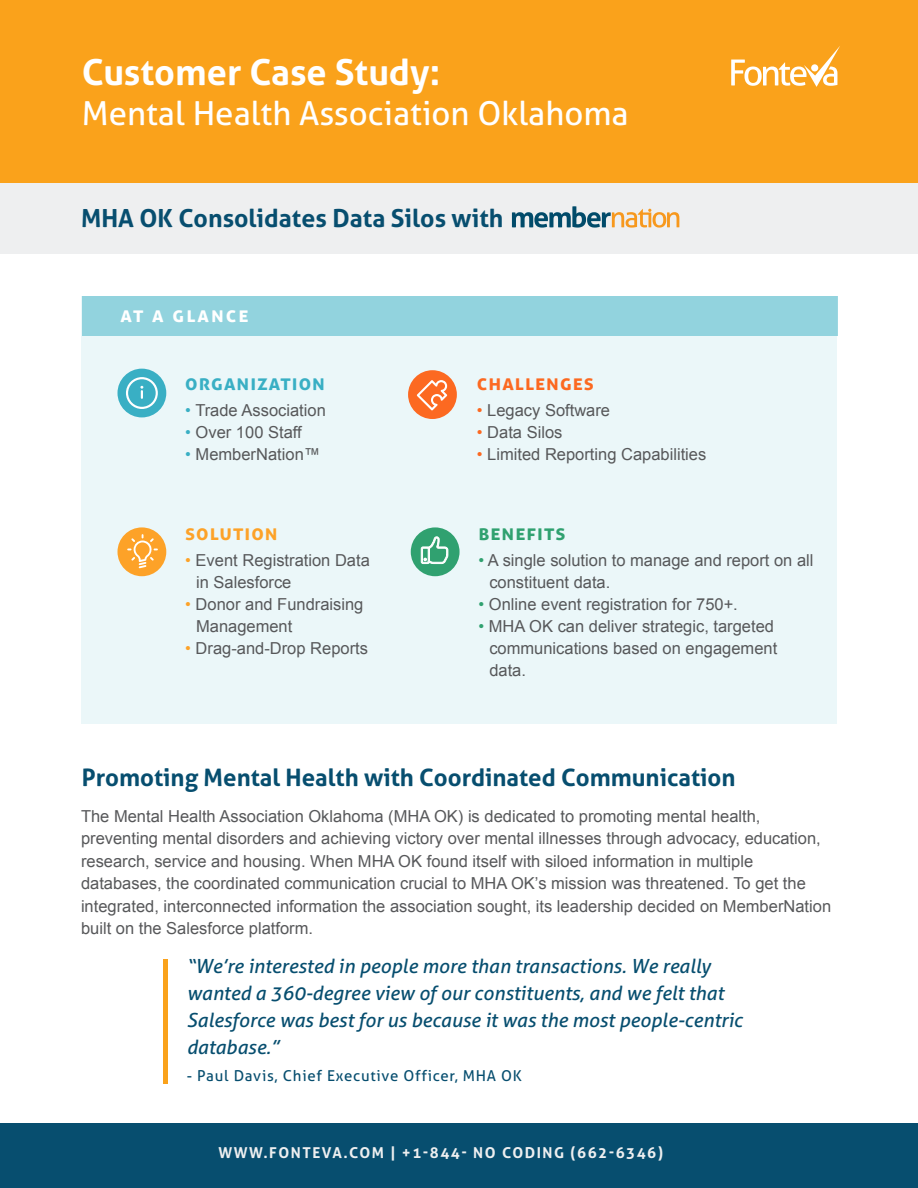
<style>
.page{position:relative;width:918px;height:1188px;background:#fff}
.page>*{position:absolute;margin:0;border:0;box-sizing:border-box;transform-origin:0 0}
.t1{font:700 36px "Aller";color:#fff}
.t2{font:33px "Aller";color:#fff}
.t3{font:700 24.9px "Aller";color:#074e6f}
.t4{font:700 24px "Aller";color:#074e6f}
.Paragraph_Style_1{font:700 21px "Aller";letter-spacing:.05em;color:#39afc4}
.Paragraph_Style_1-2{font:700 21px "Aller";color:#fc6921}
.Paragraph_Style_1-3{font:700 21px "Aller";color:#fff}
.Paragraph_Style_1-4{font:700 21px "Aller";color:#fda228}
.Paragraph_Style_1-5{font:700 21px "Aller";color:#30a170}
.t5{font:italic 19.5px/27px "Aller";color:#074e6f}
.t6{font:16.5px/22.5px "Arial";color:#57585a}
.Paragraph_Style_1-6{font:700 15px "Aller";letter-spacing:.1em;color:#eeeff0}
.t7{font:15px "Aller";letter-spacing:.05em;color:#074e6f}
.s1{color:#39afc4}
.s2{color:#fc6921}
.s3{color:#fda228}
.s4{color:#30a170}
</style>
<div class="page">
<div style="left:0;top:0;width:918px;height:246px;background:#faa21b"></div>
<div style="left:0;top:183px;width:918px;height:71px;background:#eeeff0"></div>
<div style="left:82px;top:297px;width:755px;height:427px;background:#ebf7f9"></div>
<svg style="left:731px;top:46px;width:109px;height:41px"></svg>
<div style="left:117px;top:369px;width:49px;height:48px;background:#39afc4;border-radius:50%"></div>
<div style="left:117px;top:527px;width:49px;height:49px;background:#fda228;border-radius:50%"></div>
<div style="left:411px;top:527px;width:49px;height:49px;background:#30a170;border-radius:50%"></div>
<div style="left:408px;top:370px;width:49px;height:49px;background:#fc6921;border-radius:50%"></div>
<svg style="left:417px;top:380px;width:31px;height:30px"></svg>
<svg style="left:127px;top:534px;width:31px;height:34px"></svg>
<svg style="left:126px;top:377px;width:32px;height:32px"></svg>
<hr style="left:163px;top:959px;width:4px;height:124px;background:#faa21b">
<div style="left:0;top:1123px;width:918px;height:65px;background:#074e6f"></div>
<svg style="left:421px;top:536px;width:27px;height:28px"></svg>
<div style="left:83px;top:296px;width:755px;height:39px;background:#92d3de"></div>
<svg style="left:512px;top:206px;width:167px;height:22px"></svg>
<p class="t1" style="left:82px;top:50px;width:360px">Customer Case Study:</p>
<p class="t2" style="left:82px;top:93px;width:548px">Mental Health Association Oklahoma</p>
<p class="t3" style="left:81px;top:202px;width:424px">MHA OK Consolidates Data Silos with</p>
<p class="Paragraph_Style_1-3" style="left:121px;top:302px;width:130px">At a glance</p>
<p class="Paragraph_Style_1" style="left:185px;top:370px;width:141px">Organization</p>
<p class="Paragraph_Style_1-2" style="left:477px;top:370px;width:118px">Challenges</p>
<p class="t6" style="left:185px;top:399px;width:142px"><span class="s1">•</span> Trade Association</p>
<p class="t6" style="left:185px;top:421px;width:118px"><span class="s1">•</span> Over 100 Staff</p>
<p class="t6" style="left:185px;top:443px;width:137px"><span class="s1">•</span> MemberNation™</p>
<p class="t6" style="left:477px;top:399px;width:135px"><span class="s2">•</span> Legacy Software</p>
<p class="t6" style="left:477px;top:421px;width:87px"><span class="s2">•</span> Data Silos</p>
<p class="t6" style="left:477px;top:443px;width:231px"><span class="s2">•</span> Limited Reporting Capabilities</p>
<p class="Paragraph_Style_1-4" style="left:185px;top:520px;width:94px">Solution</p>
<p class="Paragraph_Style_1-5" style="left:479px;top:520px;width:88px">Benefits</p>
<p class="t6" style="left:185px;top:549px;width:186px"><span class="s3">•</span> Event Registration Data</p>
<p class="t6" style="left:196px;top:571px;width:97px">in Salesforce</p>
<p class="t6" style="left:185px;top:593px;width:180px"><span class="s3">•</span> Donor and Fundraising</p>
<p class="t6" style="left:196px;top:615px;width:98px">Management</p>
<p class="t6" style="left:185px;top:637px;width:184px"><span class="s3">•</span> Drag-and-Drop Reports</p>
<p class="t6" style="left:479px;top:549px;width:337px"><span class="s4">•</span> A single solution to manage and report on all</p>
<p class="t6" style="left:489px;top:571px;width:123px">constituent data.</p>
<p class="t6" style="left:479px;top:593px;width:261px"><span class="s4">•</span> Online event registration for 750+.</p>
<p class="t6" style="left:479px;top:615px;width:297px"><span class="s4">•</span> MHA OK can deliver strategic, targeted</p>
<p class="t6" style="left:489px;top:637px;width:289px">communications based on engagement</p>
<p class="t6" style="left:489px;top:660px;width:38px">data.</p>
<p class="t4" style="left:82px;top:763px;width:655px">Promoting Mental Health with Coordinated Communication</p>
<p class="t6" style="left:81px;top:805px;width:752px">The Mental Health Association Oklahoma (MHA OK) is dedicated to promoting mental health, preventing mental disorders and achieving victory over mental illnesses through advocacy, education, research, service and housing. When MHA OK found itself with siloed information in multiple databases, the coordinated communication crucial to MHA OK’s mission was threatened. To get the integrated, interconnected information the association sought, its leadership decided on MemberNation built on the Salesforce platform.</p>
<p class="t5" style="left:187px;top:953px;width:557px">“We’re interested in people more than transactions. We really wanted a 360-degree view of our constituents, and we felt that Salesforce was best for us because it was the most people-centric database.”</p>
<p class="t7" style="left:187px;top:1067px;width:337px">- Paul Davis, Chief Executive Officer, MHA OK</p>
<p class="Paragraph_Style_1-6" style="left:218px;top:1144px;width:446px">WWW.FONTEVA.COM | +1-844- NO CODING (662-6346)</p>
</div>
